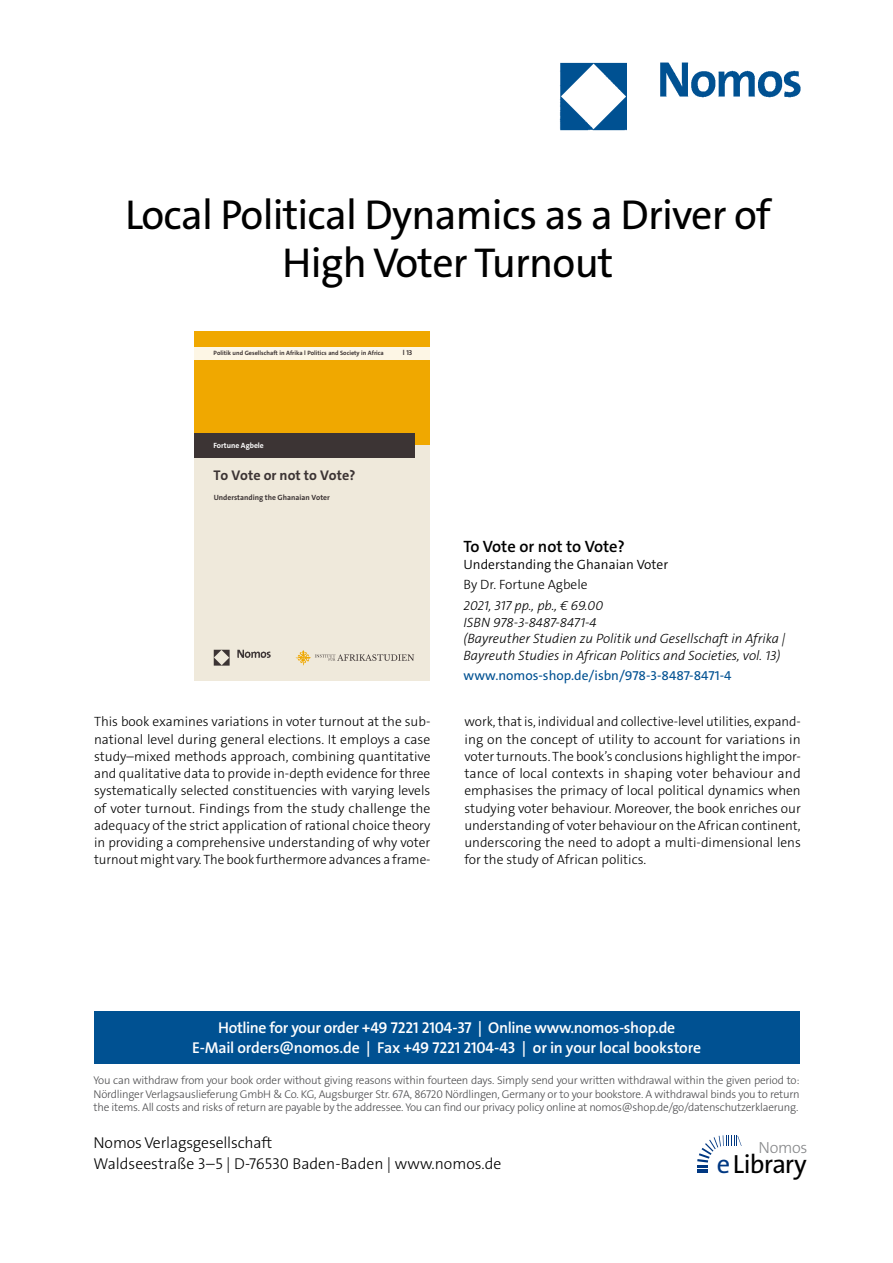
<style>
.page{position:relative;width:893px;height:1263px;background:#fff}
.page>*{position:absolute;margin:0;border:0;box-sizing:border-box;transform-origin:0 0}
.t1{font:42px/48px "The Sans Os F";letter-spacing:-.02em;color:#000;text-align:center}
.t2{font:26.4px "The Sans Os F";letter-spacing:-.03em;color:#000}
.t3{font:600 16.5px "The Sans C5";color:#000}
.t4{font:300 16.2px "The Sans Os F";letter-spacing:-.02em;color:#87888a}
.t5{font:600 15.75px/21px "The Sans Os F";letter-spacing:-.02em;color:#fff;text-align:center}
.t6{font:300 15.75px/21px "The Sans Os F";color:#000}
.t7{font:700 14.1px "The Sans C5";color:#3c3434}
.t8{font:300 13.5px/17.2px "The Sans C5";color:#000;text-align:justify}
.t9{font:italic 300 13.5px/16.5px "The Sans C5";color:#000}
.t10{font:13.5px "The Sans C5";color:#005192}
.t11{font:300 13.5px "The Sans C5";color:#000}
.t12{font:300 11.25px/13.5px "The Sans Os F";letter-spacing:-.02em;color:#4b4b4d;text-align:justify}
.t13{font:700 7.65px "The Sans Os F";color:#3c3434}
.t14{font:700 7.65px "The Sans C5";color:#fff}
.t15{font:700 7.05px "The Sans C5";color:#3c3434}
.t16{font:700 6.3px "The Sans C5";color:#3c3434}
.s1{color:#003882}
</style>
<div class="page">
<div style="left:94px;top:1011px;width:705px;height:52px;background:#005192"></div>
<svg style="left:697px;top:1135px;width:45px;height:38px"></svg>
<img style="left:559px;top:62px;width:242px;height:69px">
<div style="left:194px;top:331px;width:236px;height:115px;background:#f0a800"></div>
<div style="left:194px;top:347px;width:236px;height:12px;background:#fdf6e5"></div>
<div style="left:194px;top:445px;width:236px;height:235px;background:#efe9db"></div>
<div style="left:194px;top:433px;width:220px;height:25px;background:#3c3434"></div>
<svg style="left:296px;top:650px;width:118px;height:15px"></svg>
<img style="left:213px;top:649px;width:57px;height:17px">
<h1 class="t1" style="left:125px;top:195px;width:647px">Local Political Dynamics as a Driver of<br>High Voter Turnout</h1>
<p class="t16" style="left:214px;top:349px;width:172px">Politik und Gesellschaft in Afrika l Politics and Society in Africa</p>
<p class="t15" style="left:403px;top:348px;width:11px">l 13</p>
<p class="t14" style="left:213px;top:441px;width:52px">Fortune Agbele</p>
<p class="t7" style="left:213px;top:466px;width:144px">To Vote or not to Vote?</p>
<p class="t13" style="left:214px;top:492px;width:118px">Understanding the Ghanaian Voter</p>
<p class="t3" style="left:463px;top:536px;width:163px">To Vote or not to Vote?</p>
<p class="t11" style="left:463px;top:555px;width:206px">Understanding the Ghanaian Voter</p>
<p class="t8" style="left:463px;top:576px;width:126px">By Dr. Fortune Agbele</p>
<p class="t9" style="left:463px;top:597px;width:324px">2021, 317 pp., pb., € 69.00<br>ISBN 978-3-8487-8471-4<br>(Bayreuther Studien zu Politik und Gesellschaft in Afrika | Bayreuth Studies in African Politics and Societies, vol. 13)</p>
<p class="t10" style="left:463px;top:667px;width:270px">www.nomos-shop.de/isbn/978-3-8487-8471-4</p>
<p class="t8" style="left:94px;top:713px;width:338px">This book examines variations in voter turnout at the sub&shy;national level during general elections. It employs a case study–mixed methods approach, combining quantitative and qualitative data to provide in-depth evidence for three systematically selected constituencies with varying levels of voter turnout. Findings from the study challenge the adequacy of the strict application of rational choice theory in providing a comprehensive understanding of why voter turnout might vary. The book furthermore advances a frame-</p>
<p class="t8" style="left:464px;top:713px;width:338px">work, that is, individual and collective-level utilities, expand&shy;ing on the concept of utility to account for variations in voter turnouts. The book’s conclusions highlight the impor&shy;tance of local contexts in shaping voter behaviour and emphasises the primacy of local political dynamics when studying voter behaviour. Moreover, the book enriches our understanding of voter behaviour on the African continent, underscoring the need to adopt a multi-dimensional lens for the study of African politics.</p>
<p class="t5" style="left:192px;top:1017px;width:510px">Hotline for your order +49 7221 2104-37 | Online www.nomos-shop.de<br>E-Mail orders@nomos.de | Fax +49 7221 2104-43 | or in your local bookstore</p>
<p class="t12" style="left:94px;top:1074px;width:708px">You can withdraw from your book order without giving reasons within fourteen days. Simply send your written withdrawal within the given period to:<br>Nördlinger Verlagsauslieferung GmbH &amp; Co. KG, Augsburger Str. 67A, 86720 Nördlingen, Germany or to your bookstore. A withdrawal binds you to return the items. All costs and risks of return are payable by the addressee. You can find our privacy policy online at nomos@shop.de/go/datenschutzerklaerung.</p>
<p class="t6" style="left:94px;top:1133px;width:409px">Nomos Verlagsgesellschaft<br>Waldseestraße 3–5 | D-76530 Baden-Baden | www.nomos.de</p>
<p class="t4" style="left:758px;top:1137px;width:51px">Nomos</p>
<h2 class="t2" style="left:717px;top:1153px;width:91px"><span class="s1">e</span>Library</h2>
</div>
